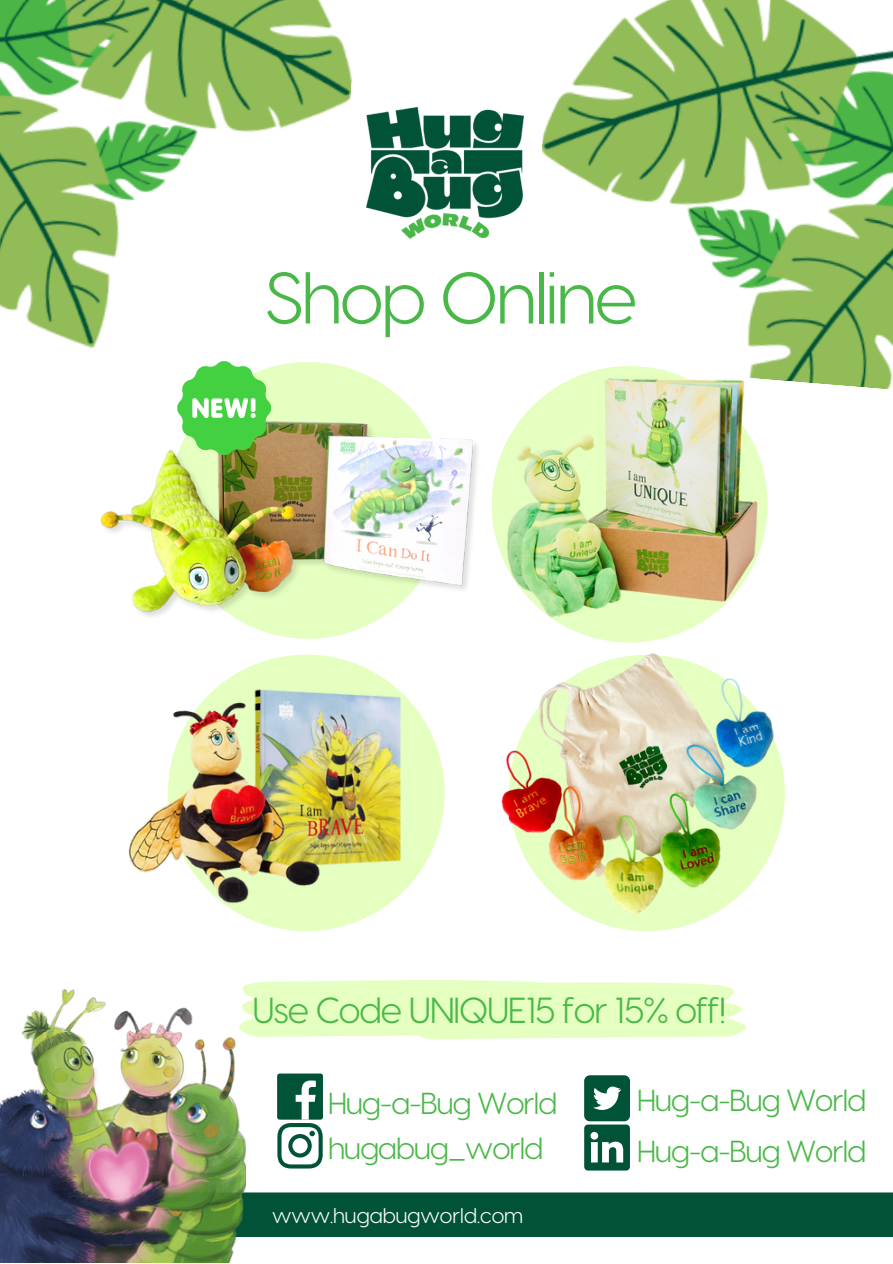
<style>
.page{position:relative;width:893px;height:1264px;background:#fff}
.page>*{position:absolute;margin:0;border:0;box-sizing:border-box;transform-origin:0 0}
.t1{font:72.45px "Visby CF";letter-spacing:-.03em;color:#4ab848}
.t2{font:36.15px "Visby CF";letter-spacing:-.03em;color:#4ab848}
.t3{font:30.3px/45px "Visby CF";letter-spacing:-.03em;color:#4ab848}
.t4{font:21px "Visby CF";color:#fff}
</style>
<div class="page">
<img style="left:0;top:0;width:352px;height:348px">
<img style="left:542px;top:0;width:350px;height:389px">
<img style="left:366px;top:108px;width:158px;height:130px">
<div style="left:37px;top:1192px;width:855px;height:45px;background:#005337"></div>
<img style="left:0;top:989px;width:245px;height:273px">
<svg style="left:290px;top:728px;width:154px;height:203px"></svg>
<div style="left:277px;top:1073px;width:46px;height:46px;background:#005337;border-radius:3px"></div>
<svg style="left:277px;top:1080px;width:45px;height:88px"></svg>
<div style="left:584px;top:1075px;width:46px;height:46px;background:#005337;border-radius:6px"></div>
<svg style="left:593px;top:1086px;width:28px;height:23px"></svg>
<svg style="left:584px;top:1124px;width:46px;height:46px"></svg>
<img style="left:492px;top:360px;width:275px;height:275px">
<svg style="left:234px;top:617px;width:148px;height:21px;fill:#e4ffbf"></svg>
<img style="left:128px;top:654px;width:300px;height:276px">
<img style="left:91px;top:321px;width:386px;height:296px">
<svg style="left:176px;top:360px;width:96px;height:96px"></svg>
<img style="left:501px;top:639px;width:284px;height:293px">
<svg style="left:232px;top:980px;width:514px;height:61px;background:#e7fec7"></svg>
<p class="t1" style="left:265px;top:250px;width:374px">Shop Online</p>
<p class="t2" style="left:252px;top:986px;width:475px">Use Code UNIQUE15 for 15% off!</p>
<p class="t3" style="left:328px;top:1078px;width:230px">Hug-a-Bug World hugabug_world</p>
<p class="t3" style="left:637px;top:1073px;width:230px;line-height:50.6px">Hug-a-Bug World<br>Hug-a-Bug World</p>
<p class="t4" style="left:272px;top:1201px;width:252px">www.hugabugworld.com</p>
</div>
